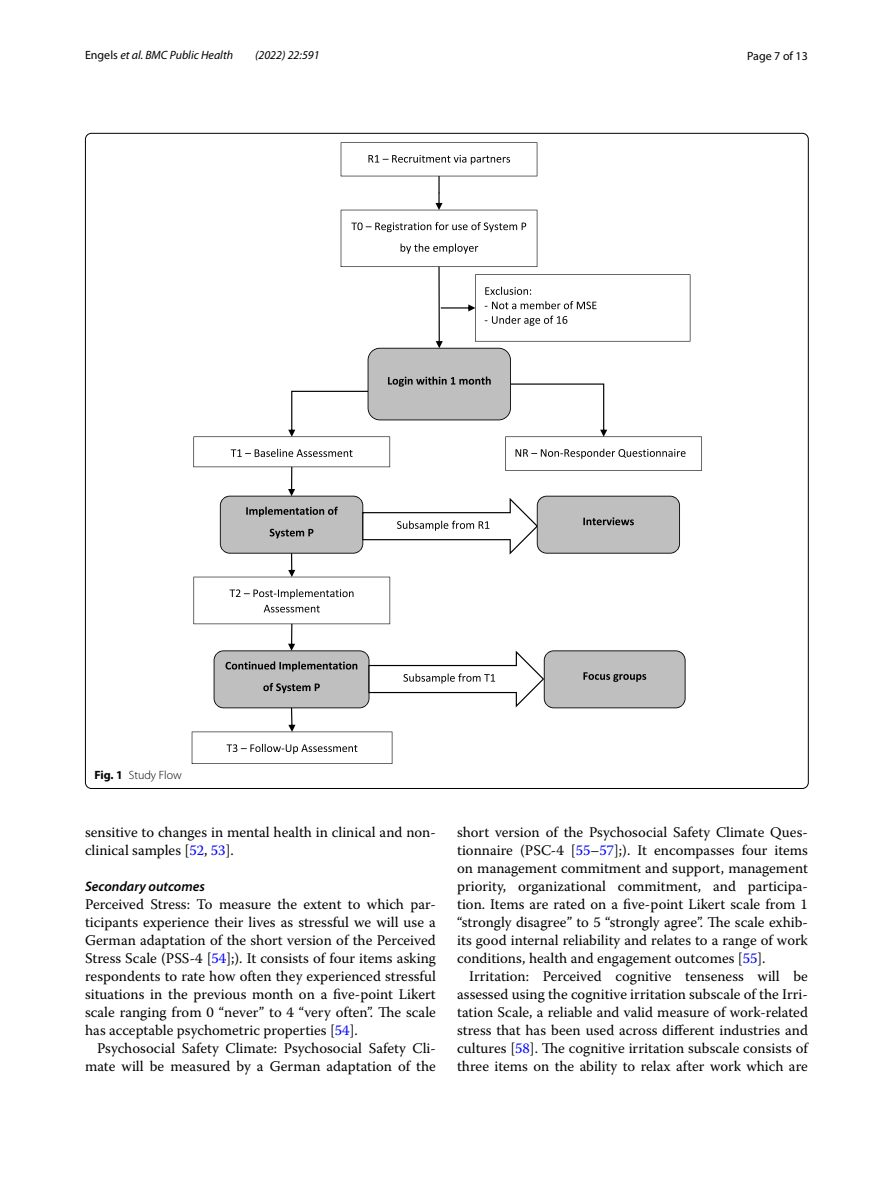
<style>
.page{position:relative;width:893px;height:1187px;background:#fff}
.page>*{position:absolute;margin:0;border:0;box-sizing:border-box;transform-origin:0 0}
.t1{font:14.7px/18px "Warnock Pro";color:#000;text-align:justify}
.t2{font:italic 600 13.8px "Myriad Pro";color:#000}
.t3{font:italic 12px "Myriad Pro";color:#000}
.t4{font:300 12px "Myriad Pro";color:#000}
.t5{font:12px "Myriad Pro";color:#000}
.s1{font-style:normal}
.s2{font-weight:700}
.s3{color:#00f}
</style>
<div class="page">
<svg style="left:192px;top:142px;width:510px;height:622px"></svg>
<p class="t3" style="left:85px;top:48px;width:150px"><span class="s1">Engels</span> et al. BMC Public Health</p>
<p class="t3" style="left:255px;top:48px;width:66px">(2022) 22:591</p>
<p class="t5" style="left:747px;top:48px;width:62px">Page 7 of 13</p>
<p class="t4" style="left:94px;top:768px;width:89px"><span class="s2">Fig. 1</span> Study Flow</p>
<p class="t1" style="left:85px;top:822px;width:352px">sensitive to changes in mental health in clinical and non&shy;clinical samples [<span class="s3">52</span>, <span class="s3">53</span>].</p>
<p class="t2" style="left:85px;top:877px;width:121px">Secondary outcomes</p>
<p class="t1" style="left:85px;top:894px;width:352px">Perceived Stress: To measure the extent to which par&shy;ticipants experience their lives as stressful we will use a German adaptation of the short version of the Perceived Stress Scale (PSS-4 [<span class="s3">54</span>];). It consists of four items asking respondents to rate how often they experienced stressful situations in the previous month on a five-point Likert scale ranging from 0 “never” to 4 “very often”. The scale has acceptable psychometric properties [<span class="s3">54</span>].</p>
<p class="t1" style="left:85px;top:1038px;width:352px;text-align:right">Psychosocial Safety Climate: Psychosocial Safety Cli&shy;mate will be measured by a German adaptation of the</p>
<p class="t1" style="left:457px;top:822px;width:352px">short version of the Psychosocial Safety Climate Ques&shy;tionnaire (PSC-4 [<span class="s3">55</span>–<span class="s3">57</span>];). It encompasses four items on management commitment and support, management priority, organizational commitment, and participa&shy;tion. Items are rated on a five-point Likert scale from 1 “strongly disagree” to 5 “strongly agree”. The scale exhib&shy;its good internal reliability and relates to a range of work conditions, health and engagement outcomes [<span class="s3">55</span>].</p>
<p class="t1" style="left:457px;top:966px;width:352px;text-indent:12px">Irritation: Perceived cognitive tenseness will be assessed using the cognitive irritation subscale of the Irri&shy;tation Scale, a reliable and valid measure of work-related stress that has been used across different industries and cultures [<span class="s3">58</span>]. The cognitive irritation subscale consists of three items on the ability to relax after work which are</p>
</div>
